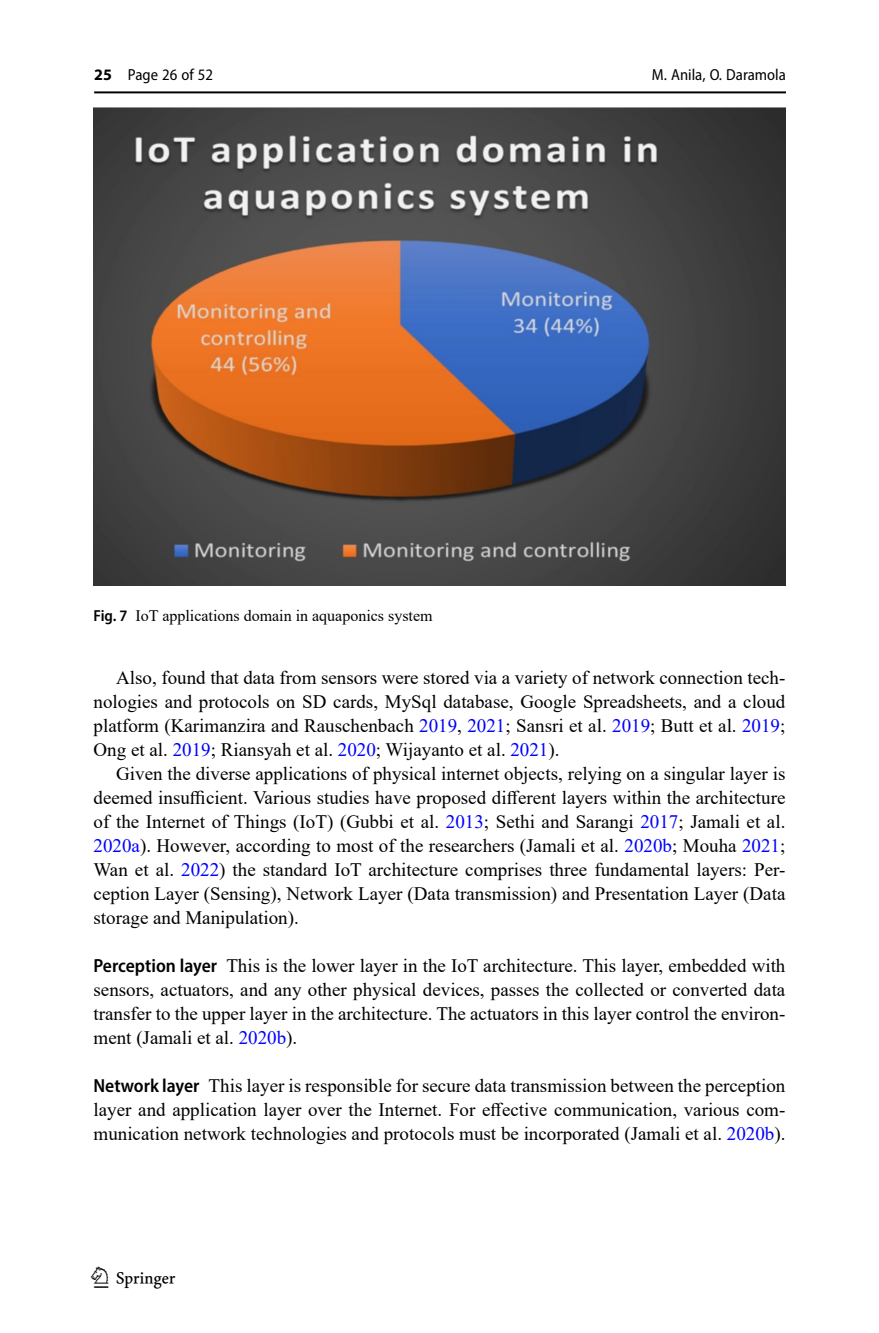
<style>
.page{position:relative;width:879px;height:1333px;background:#fff}
.page>*{position:absolute;margin:0;border:0;box-sizing:border-box;transform-origin:0 0}
.t1{font:30px "Springnew";color:#000}
.Body_Text_Indent{font:19px/24px "Times New Roman";color:#000;text-align:justify}
.Formalpara_RuninHead{font:19px/24px "Times New Roman";color:#000;text-align:justify}
.Figure_Caption{font:16px "Times New Roman";color:#000}
.t2{font:semi-condensed 16px "Myriad Pro";color:#000}
.s1{font-weight:700;font-stretch:normal}
.s2{font-family:"Myriad Pro";font-weight:600;font-stretch:semi-condensed}
.s3{color:#00f}
</style>
<div class="page">
<hr style="left:94px;top:91px;width:692px;height:2px;background:#000">
<img style="left:94px;top:108px;width:691px;height:477px">
<p class="t2" style="left:94px;top:65px;width:120px"><span class="s1">25</span> Page 26 of 52</p>
<p class="Figure_Caption" style="left:94px;top:604px;width:340px"><span class="s2">Fig. 7</span> IoT applications domain in aquaponics system</p>
<p class="t2" style="left:652px;top:65px;width:136px">M. Anila, O. Daramola</p>
<p class="Body_Text_Indent" style="left:94px;top:665px;width:693px;text-indent:23px">Also, found that data from sensors were stored via a variety of network connection tech&shy;nologies and protocols on SD cards, MySql database, Google Spreadsheets, and a cloud platform (Karimanzira and Rauschenbach <span class="s3">2019</span>, <span class="s3">2021</span>; Sansri et al. <span class="s3">2019</span>; Butt et al. <span class="s3">2019</span>; Ong et al. <span class="s3">2019</span>; Riansyah et al. <span class="s3">2020</span>; Wijayanto et al. <span class="s3">2021</span>).</p>
<p class="Body_Text_Indent" style="left:94px;top:761px;width:693px;text-indent:23px">Given the diverse applications of physical internet objects, relying on a singular layer is deemed insufficient. Various studies have proposed different layers within the architecture of the Internet of Things (IoT) (Gubbi et al. <span class="s3">2013</span>; Sethi and Sarangi <span class="s3">2017</span>; Jamali et al.<br><span class="s3">2020a</span>). However, according to most of the researchers (Jamali et al. <span class="s3">2020b</span>; Mouha <span class="s3">2021</span>; Wan et al. <span class="s3">2022</span>) the standard IoT architecture comprises three fundamental layers: Per&shy;ception Layer (Sensing), Network Layer (Data transmission) and Presentation Layer (Data storage and Manipulation).</p>
<p class="Formalpara_RuninHead" style="left:94px;top:953px;width:693px"><span class="s2">Perception layer</span> This is the lower layer in the IoT architecture. This layer, embedded with sensors, actuators, and any other physical devices, passes the collected or converted data transfer to the upper layer in the architecture. The actuators in this layer control the environ&shy;ment (Jamali et al. <span class="s3">2020b</span>).</p>
<p class="Formalpara_RuninHead" style="left:94px;top:1073px;width:693px"><span class="s2">Network layer</span> This layer is responsible for secure data transmission between the perception layer and application layer over the Internet. For effective communication, various com&shy;munication network technologies and protocols must be incorporated (Jamali et al. <span class="s3">2020b</span>).</p>
<h1 class="t1" style="left:94px;top:1260px;width:83px">1 3</h1>
</div>
